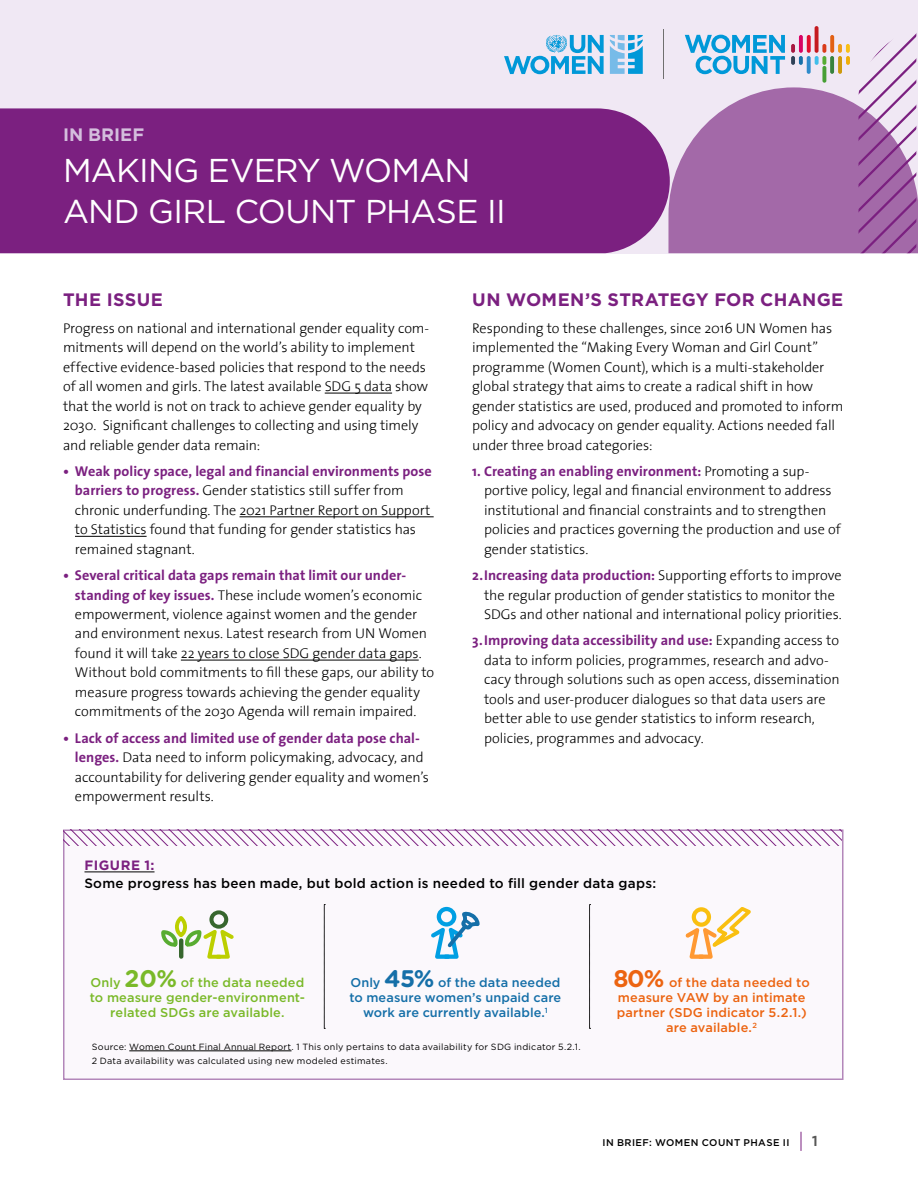
<style>
.page{position:relative;width:918px;height:1188px;background:#fff}
.page>*{position:absolute;margin:0;border:0;box-sizing:border-box;transform-origin:0 0}
.t1{font:33px/40.5px "Gotham";letter-spacing:-.02em;color:#fff}
.t2{font:700 18px "Gotham";letter-spacing:.015em;color:#7b2080}
.t3{font:700 18px "Gotham";color:#d4bedd}
.t4{font:700 15px "The Sans C4 s";color:#575756}
.t5{font:300 14.25px/19.5px "The Sans";letter-spacing:-.005em;color:#000}
.t6{font:500 13.5px "Gotham";letter-spacing:.02em;color:#000}
.t7{font:700 13.5px "Gotham";letter-spacing:.04em;color:#7b2080}
.t8{font:500 12.75px/15px "Gotham";letter-spacing:.01em;color:#ec6411;text-align:center}
.t9{font:500 12.75px/15px "Gotham";letter-spacing:.005em;color:#156fa8;text-align:center}
.t10{font:500 12.75px/15px "Gotham";letter-spacing:.01em;color:#7ab929;text-align:center}
.t11{font:500 9.75px "Gotham";letter-spacing:.045em;color:#000}
.t12{font:9px/14.2px "Gotham";letter-spacing:.025em;color:#000}
.s1{font-weight:700;color:#7b2080}
.s2{font-family:"Gotham Rounded";font-weight:700;font-size:24px}
</style>
<div class="page">
<svg style="left:801px;top:1132px;width:1px;height:19px"></svg>
<hr style="left:325px;top:393px;width:67px;height:1px;background:#000">
<hr style="left:240px;top:517px;width:194px;height:1px;background:#000">
<hr style="left:75px;top:536px;width:72px;height:1px;background:#000">
<hr style="left:181px;top:660px;width:238px;height:1px;background:#000">
<div style="left:0;top:0;width:918px;height:253px;background:#f0e8f4"></div>
<div style="left:0;top:108px;width:668px;height:145px;background:#7b2080"></div>
<hr style="left:664px;top:30px;width:1px;height:49px;background:#706f6f">
<svg style="left:504px;top:35px;width:100px;height:39px"></svg>
<svg style="left:610px;top:35px;width:33px;height:39px"></svg>
<div style="left:63px;top:830px;width:781px;height:250px;background:#fbf8fc;border:2px solid #b387ba"></div>
<hr style="left:84px;top:872px;width:71px;height:1px;background:#000">
<svg style="left:161px;top:910px;width:73px;height:49px"></svg>
<svg style="left:431px;top:907px;width:49px;height:52px"></svg>
<svg style="left:685px;top:907px;width:66px;height:52px"></svg>
<svg style="left:324px;top:904px;width:1px;height:125px"></svg>
<svg style="left:589px;top:904px;width:2px;height:125px"></svg>
<hr style="left:129px;top:1051px;width:163px;height:1px;background:#000">
<svg style="left:668px;top:26px;width:250px;height:227px"></svg>
<svg style="left:63px;top:829px;width:779px;height:17px"></svg>
<p class="t3" style="left:63px;top:124px;width:83px">IN BRIEF</p>
<h1 class="t1" style="left:63px;top:150px;width:444px">MAKING EVERY WOMAN<br>AND GIRL COUNT PHASE II</h1>
<p class="t2" style="left:63px;top:290px;width:101px">THE ISSUE</p>
<p class="t5" style="left:63px;top:318px;width:368px">Progress on national and international gender equality com&shy;mitments will depend on the world’s ability to implement effective evidence-based policies that respond to the needs of all women and girls. The latest available SDG 5 data show that the world is not on track to achieve gender equality by 2030. Significant challenges to collecting and using timely and reliable gender data remain:</p>
<p class="t5" style="left:75px;top:461px;width:358px;text-indent:-12px"><span class="s1">• Weak policy space, legal and financial environments pose barriers to progress.</span> Gender statistics still suffer from chronic underfunding. The 2021 Partner Report on Support to Statistics found that funding for gender statistics has remained stagnant.</p>
<p class="t5" style="left:75px;top:565px;width:361px;text-indent:-12px"><span class="s1">• Several critical data gaps remain that limit our under&shy;standing of key issues.</span> These include women’s economic empowerment, violence against women and the gender and environment nexus. Latest research from UN Women found it will take 22 years to close SDG gender data gaps.<br>Without bold commitments to fill these gaps, our ability to measure progress towards achieving the gender equality commitments of the 2030 Agenda will remain impaired.</p>
<p class="t5" style="left:75px;top:728px;width:356px;text-indent:-12px"><span class="s1">• Lack of access and limited use of gender data pose chal&shy;lenges.</span> Data need to inform policymaking, advocacy, and accountability for delivering gender equality and women’s empowerment results.</p>
<p class="t2" style="left:472px;top:290px;width:373px">UN WOMEN’S STRATEGY FOR CHANGE</p>
<p class="t5" style="left:472px;top:318px;width:373px">Responding to these challenges, since 2016 UN Women has implemented the “Making Every Woman and Girl Count” programme (Women Count), which is a multi-stakeholder global strategy that aims to create a radical shift in how gender statistics are used, produced and promoted to inform policy and advocacy on gender equality. Actions needed fall under three broad categories:</p>
<p class="t5" style="left:484px;top:461px;width:358px;text-indent:-12px"><span class="s1">1. Creating an enabling environment:</span> Promoting a sup&shy;portive policy, legal and financial environment to address institutional and financial constraints and to strengthen policies and practices governing the production and use of gender statistics.</p>
<p class="t5" style="left:484px;top:565px;width:359px;text-indent:-12px"><span class="s1">2.Increasing data production:</span> Supporting efforts to improve the regular production of gender statistics to monitor the<br>SDGs and other national and international policy priorities.</p>
<p class="t5" style="left:484px;top:630px;width:357px;text-indent:-12px"><span class="s1">3.Improving data accessibility and use:</span> Expanding access to data to inform policies, programmes, research and advo&shy;cacy through solutions such as open access, dissemination tools and user-producer dialogues so that data users are better able to use gender statistics to inform research, policies, programmes and advocacy.</p>
<p class="t7" style="left:84px;top:858px;width:72px">FIGURE 1:</p>
<p class="t6" style="left:84px;top:874px;width:573px">Some progress has been made, but bold action is needed to fill gender data gaps:</p>
<p class="t10" style="left:90px;top:975px;width:217px">Only <span class="s2">20%</span> of the data needed to measure gender-environment&shy;related SDGs are available.</p>
<p class="t9" style="left:349px;top:975px;width:213px">Only <span class="s2">45%</span> of the data needed to measure women’s unpaid care work are currently available.<sup>1</sup></p>
<p class="t8" style="left:614px;top:975px;width:198px"><span class="s2">80%</span> of the data needed to measure VAW by an intimate partner (SDG indicator 5.2.1.) are available.<sup>2</sup></p>
<p class="t12" style="left:92px;top:1039px;width:490px">Source: Women Count Final Annual Report. 1 This only pertains to data availability for SDG indicator 5.2.1.<br>2 Data availability was calculated using new modeled estimates.</p>
<p class="t11" style="left:603px;top:1137px;width:188px">IN BRIEF: WOMEN COUNT PHASE II</p>
<p class="t4" style="left:812px;top:1132px;width:7px">1</p>
</div>
